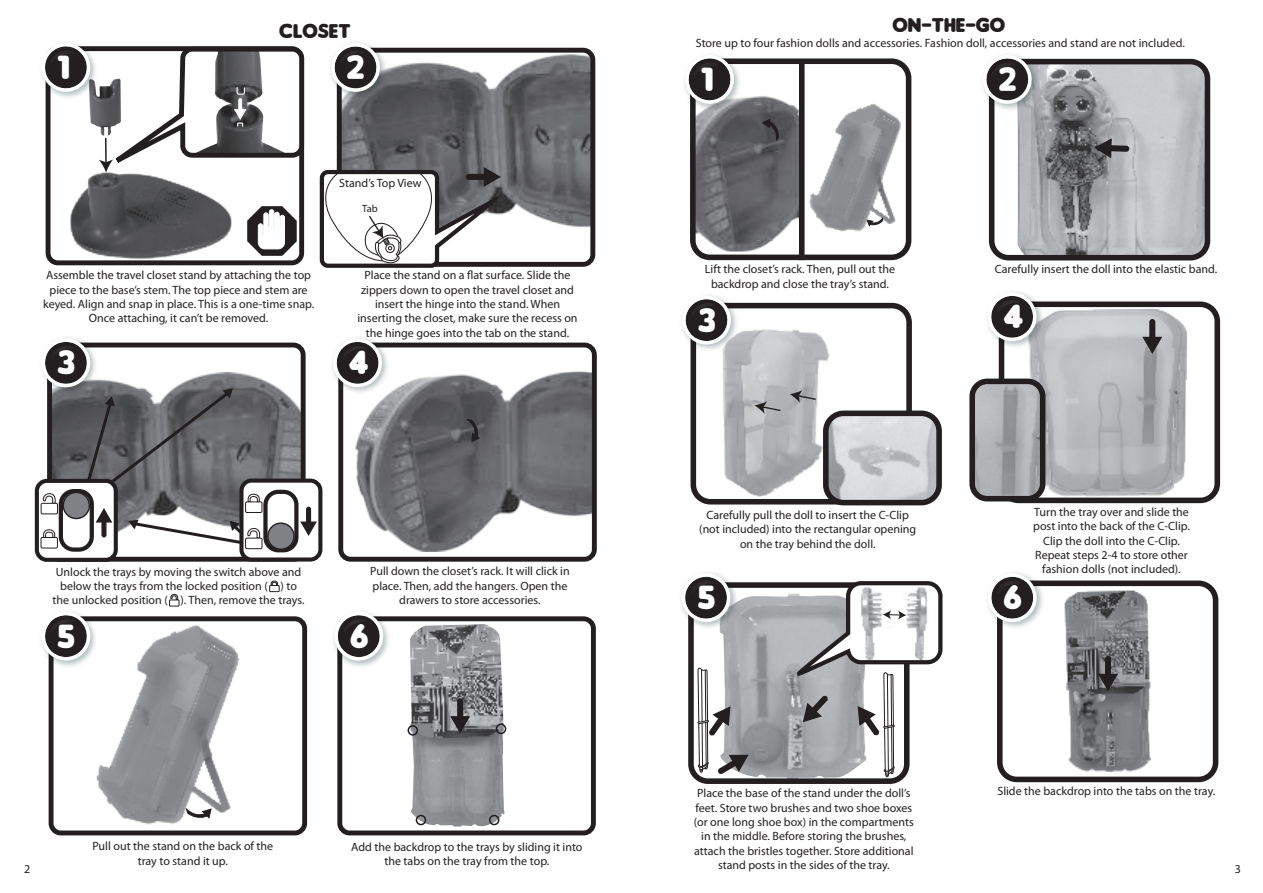
<style>
.page{position:relative;width:1263px;height:893px;background:#fff}
.page>*{position:absolute;margin:0;border:0;box-sizing:border-box;transform-origin:0 0}
.t1{font:35.25px "Insaniburger";color:#fff}
.t2{font:21px "Insaniburger";color:#231f20}
.t3{font:12px/14.4px "Myriad Pro";color:#231f20;text-align:center}
.t4{font:10.5px "Myriad Pro";color:#231f20}
</style>
<div class="page">
<div style="left:997px;top:580px;width:221px;height:202px;border:6px solid #231f20;border-radius:17px"></div>
<img style="left:697px;top:302px;width:165px;height:203px">
<svg style="left:754px;top:401px;width:28px;height:13px"></svg>
<svg style="left:790px;top:390px;width:27px;height:13px"></svg>
<img style="left:1020px;top:308px;width:168px;height:188px">
<img style="left:697px;top:96px;width:102px;height:156px">
<svg style="left:762px;top:119px;width:17px;height:21px"></svg>
<img style="left:343px;top:54px;width:246px;height:173px">
<div style="left:337px;top:48px;width:258px;height:219px;border:5px solid #231f20;border-radius:10px"></div>
<img style="left:355px;top:372px;width:236px;height:180px">
<svg style="left:468px;top:419px;width:12px;height:23px"></svg>
<div style="left:338px;top:343px;width:259px;height:219px;border:5px solid #231f20;border-radius:10px"></div>
<div style="left:337px;top:616px;width:259px;height:219px;border:5px solid #231f20;border-radius:10px"></div>
<img style="left:54px;top:198px;width:189px;height:68px">
<svg style="left:41px;top:43px;width:264px;height:155px"></svg>
<img style="left:336px;top:42px;width:53px;height:59px">
<svg style="left:330px;top:43px;width:53px;height:49px"></svg>
<svg style="left:247px;top:206px;width:52px;height:52px"></svg>
<div style="left:49px;top:616px;width:258px;height:219px;border:5px solid #231f20;border-radius:10px"></div>
<img style="left:263px;top:379px;width:37px;height:100px">
<div style="left:47px;top:343px;width:259px;height:219px;border:5px solid #231f20;border-radius:10px"></div>
<img style="left:338px;top:337px;width:53px;height:60px">
<svg style="left:332px;top:338px;width:53px;height:49px"></svg>
<div style="left:690px;top:58px;width:221px;height:202px;border:6px solid #231f20;border-radius:17px"></div>
<div style="left:999px;top:301px;width:221px;height:202px;border:6px solid #231f20;border-radius:17px"></div>
<img style="left:410px;top:624px;width:95px;height:203px">
<div style="left:457px;top:698px;width:6px;height:28px;border:2px solid #231f20;border-radius:2px"></div>
<svg style="left:449px;top:715px;width:22px;height:19px"></svg>
<div style="left:408px;top:725px;width:10px;height:11px;border:2px solid #231f20;border-radius:50%"></div>
<div style="left:496px;top:724px;width:10px;height:10px;border:2px solid #231f20;border-radius:50%"></div>
<div style="left:416px;top:815px;width:10px;height:10px;border:2px solid #231f20;border-radius:50%"></div>
<div style="left:489px;top:815px;width:10px;height:10px;border:2px solid #231f20;border-radius:50%"></div>
<img style="left:88px;top:625px;width:156px;height:206px">
<svg style="left:186px;top:808px;width:26px;height:10px"></svg>
<img style="left:48px;top:611px;width:52px;height:59px">
<svg style="left:41px;top:612px;width:52px;height:49px"></svg>
<img style="left:337px;top:611px;width:56px;height:59px">
<svg style="left:333px;top:612px;width:53px;height:49px"></svg>
<img style="left:804px;top:102px;width:97px;height:133px">
<svg style="left:867px;top:218px;width:16px;height:8px"></svg>
<div style="left:799px;top:61px;width:5px;height:199px;background:#231f20"></div>
<div style="left:1149px;top:319px;width:6px;height:28px;border:2px solid #231f20;border-radius:2px"></div>
<svg style="left:1141px;top:335px;width:22px;height:20px"></svg>
<div style="left:37px;top:481px;width:79px;height:79px;background:#fff;border-radius:10px"></div>
<div style="left:35px;top:479px;width:83px;height:83px;border:4px solid #231f20;border-radius:10px"></div>
<div style="left:59px;top:489px;width:35px;height:63px;border:4px solid #231f20;border-radius:13px"></div>
<div style="left:241px;top:481px;width:79px;height:78px;background:#fff;border-radius:10px"></div>
<div style="left:239px;top:479px;width:83px;height:83px;border:4px solid #231f20;border-radius:10px"></div>
<div style="left:263px;top:490px;width:35px;height:62px;border:4px solid #231f20;border-radius:13px"></div>
<div style="left:268px;top:523px;width:26px;height:26px;background:#808285;border-radius:50%"></div>
<div style="left:267px;top:522px;width:28px;height:28px;border:1px solid #231f20;border-radius:50%"></div>
<hr style="left:307px;top:507px;width:3px;height:22px;background:#231f20;border-radius:2px">
<div style="left:306px;top:507px;width:5px;height:23px;border:1px solid #231f20;border-radius:2px"></div>
<svg style="left:300px;top:520px;width:18px;height:16px"></svg>
<svg style="left:39px;top:338px;width:224px;height:211px"></svg>
<div style="left:246px;top:502px;width:16px;height:10px;background:#fff"></div>
<div style="left:245px;top:501px;width:17px;height:12px;border:1px solid #231f20"></div>
<img style="left:690px;top:54px;width:53px;height:59px">
<svg style="left:684px;top:55px;width:53px;height:49px"></svg>
<img style="left:997px;top:572px;width:49px;height:59px">
<svg style="left:987px;top:573px;width:52px;height:49px"></svg>
<img style="left:976px;top:381px;width:67px;height:118px">
<div style="left:969px;top:379px;width:76px;height:122px;border:6px solid #231f20;border-radius:15px"></div>
<img style="left:749px;top:594px;width:44px;height:183px">
<div style="left:688px;top:582px;width:221px;height:202px;border:6px solid #231f20;border-radius:17px"></div>
<svg style="left:793px;top:504px;width:150px;height:280px"></svg>
<div style="left:690px;top:303px;width:222px;height:201px;border:6px solid #231f20;border-radius:17px"></div>
<img style="left:998px;top:291px;width:48px;height:60px">
<svg style="left:987px;top:292px;width:52px;height:49px"></svg>
<img style="left:826px;top:413px;width:109px;height:90px">
<div style="left:823px;top:411px;width:119px;height:94px;border:6px solid #231f20;border-radius:18px"></div>
<img style="left:1017px;top:66px;width:186px;height:187px">
<div style="left:989px;top:59px;width:221px;height:201px;border:6px solid #231f20;border-radius:17px"></div>
<img style="left:690px;top:295px;width:50px;height:59px">
<svg style="left:681px;top:296px;width:53px;height:49px"></svg>
<img style="left:988px;top:54px;width:53px;height:59px">
<svg style="left:982px;top:55px;width:52px;height:49px"></svg>
<svg style="left:680px;top:494px;width:69px;height:282px"></svg>
<svg style="left:319px;top:166px;width:182px;height:102px"></svg>
<div style="left:339px;top:177px;width:84px;height:12px;background:#fff"></div>
<img style="left:1060px;top:584px;width:96px;height:193px">
<div style="left:1105px;top:656px;width:6px;height:28px;border:2px solid #231f20;border-radius:2px"></div>
<svg style="left:1097px;top:672px;width:22px;height:20px"></svg>
<img style="left:1072px;top:691px;width:39px;height:72px">
<svg style="left:1093px;top:137px;width:37px;height:23px"></svg>
<svg style="left:271px;top:581px;width:7px;height:4px"></svg>
<div style="left:269px;top:585px;width:10px;height:7px;border:1px solid #231f20"></div>
<svg style="left:170px;top:594px;width:8px;height:6px"></svg>
<div style="left:169px;top:600px;width:10px;height:6px;border:1px solid #231f20"></div>
<h2 class="t2" style="left:279px;top:19px;width:73px">CLOSET</h2>
<h2 class="t2" style="left:892px;top:12px;width:114px">ON-THE-GO</h2>
<p class="t3" style="left:696px;top:36px;width:491px">Store up to four fashion dolls and accessories. Fashion doll, accessories and stand are not included.</p>
<h1 class="t1" style="left:57px;top:46px;width:14px">1</h1>
<h1 class="t1" style="left:347px;top:46px;width:19px">2</h1>
<p class="t3" style="left:339px;top:177px;width:84px">Stand’s Top View</p>
<p class="t4" style="left:362px;top:204px;width:17px">Tab</p>
<h1 class="t1" style="left:701px;top:58px;width:14px">1</h1>
<p class="t3" style="left:43px;top:269px;width:273px">Assemble the travel closet stand by attaching the top piece to the base’s stem. The top piece and stem are keyed. Align and snap in place. This is a one-time snap.<br>Once attaching, it can’t be removed.</p>
<p class="t3" style="left:357px;top:269px;width:222px">Place the stand on a flat surface. Slide the zippers down to open the travel closet and insert the hinge into the stand. When inserting the closet, make sure the recess on the hinge goes into the tab on the stand.</p>
<p class="t3" style="left:705px;top:263px;width:192px">Lift the closet’s rack. Then, pull out the backdrop and close the tray’s stand.</p>
<h1 class="t1" style="left:698px;top:299px;width:19px">3</h1>
<h1 class="t1" style="left:57px;top:342px;width:19px">3</h1>
<h1 class="t1" style="left:349px;top:342px;width:21px">4</h1>
<p class="t3" style="left:53px;top:565px;width:254px">Unlock the trays by moving the switch above and below the trays from the locked position ( ) to the unlocked position ( ). Then, remove the trays.</p>
<p class="t3" style="left:370px;top:565px;width:201px">Pull down the closet’s rack. It will click in place. Then, add the hangers. Open the drawers to store accessories.</p>
<h1 class="t1" style="left:57px;top:615px;width:20px">5</h1>
<h1 class="t1" style="left:350px;top:615px;width:20px">6</h1>
<p class="t3" style="left:699px;top:509px;width:219px">Carefully pull the doll to insert the C-Clip (not included) into the rectangular opening on the tray behind the doll.</p>
<h1 class="t1" style="left:697px;top:576px;width:20px">5</h1>
<h1 class="t1" style="left:999px;top:58px;width:19px">2</h1>
<p class="t3" style="left:995px;top:263px;width:224px">Carefully insert the doll into the elastic band.</p>
<h1 class="t1" style="left:1003px;top:296px;width:21px">4</h1>
<h1 class="t1" style="left:1004px;top:576px;width:20px">6</h1>
<p class="t3" style="left:1033px;top:505px;width:158px">Turn the tray over and slide the post into the back of the C-Clip.<br>Clip the doll into the C-Clip.<br>Repeat steps 2-4 to store other fashion dolls (not included).</p>
<p class="t3" style="left:997px;top:785px;width:219px">Slide the backdrop into the tabs on the tray.</p>
<p class="t3" style="left:694px;top:787px;width:222px">Place the base of the stand under the doll’s feet. Store two brushes and two shoe boxes (or one long shoe box) in the compartments in the middle. Before storing the brushes, attach the bristles together. Store additional stand posts in the sides of the tray.</p>
<p class="t3" style="left:92px;top:840px;width:182px">Pull out the stand on the back of the tray to stand it up.</p>
<p class="t3" style="left:351px;top:841px;width:233px">Add the backdrop to the trays by sliding it into the tabs on the tray from the top.</p>
<p class="t3" style="left:24px;top:863px;width:8px">2</p>
<p class="t3" style="left:1235px;top:863px;width:8px">3</p>
</div>
